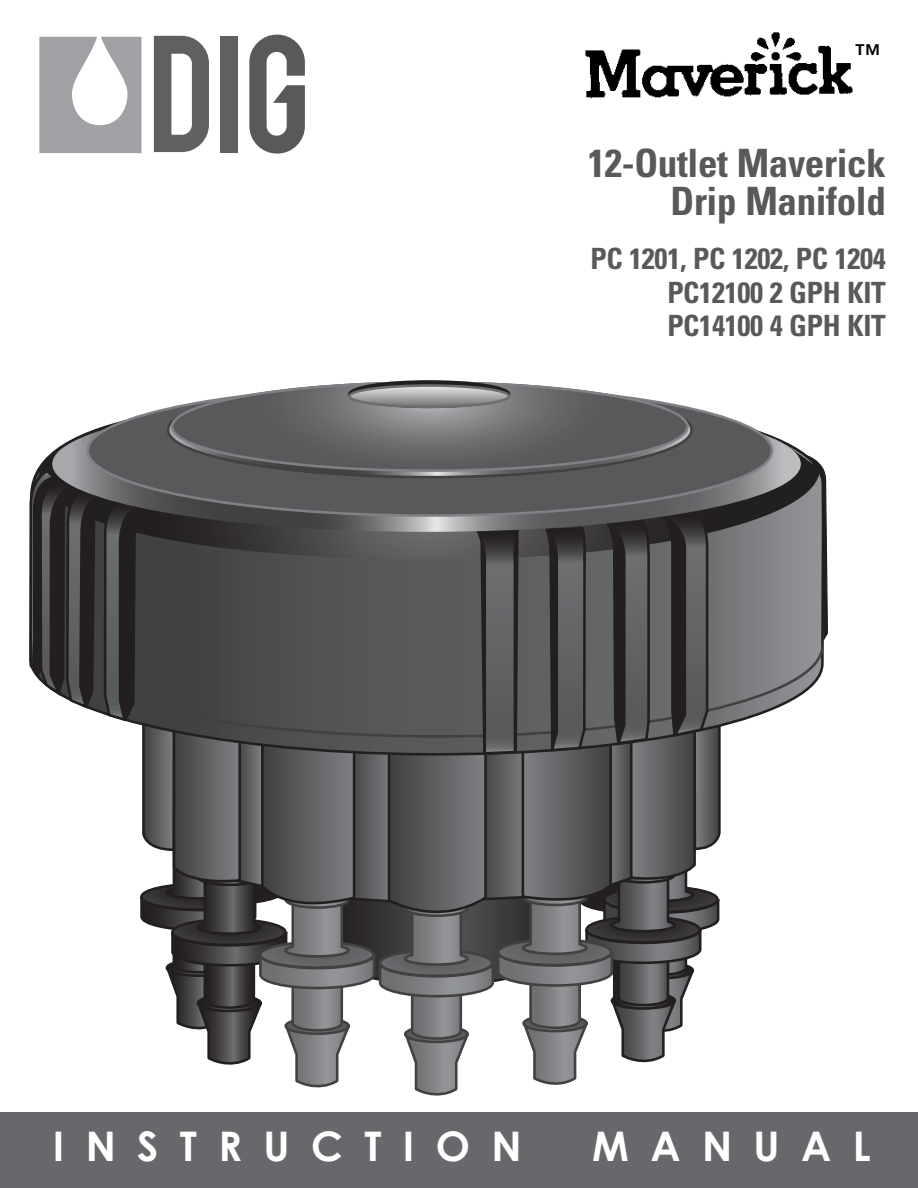
<style>
.page{position:relative;width:918px;height:1188px;background:#fff}
.page>*{position:absolute;margin:0;border:0;box-sizing:border-box;transform-origin:0 0}
.t1{font:700 40.8px "Century Gothic";letter-spacing:.525em;color:#fff}
.t2{font:700 condensed 39px/37.8px "Univers";letter-spacing:-.01em;color:#58595b;text-align:right}
.t3{font:700 condensed 29.4px/33.6px "Univers";letter-spacing:-.01em;color:#58595b}
.t4{font:500 condensed 26.4px "Helvetica Neue";color:#000}
</style>
<div class="page">
<svg style="left:722px;top:561px;width:81px;height:77px;background:#808284"></svg>
<svg style="left:39px;top:450px;width:764px;height:111px;background:#7f8083"></svg>
<svg style="left:722px;top:638px;width:102px;height:89px"></svg>
<svg style="left:803px;top:452px;width:25px;height:191px;background:#78787a"></svg>
<svg style="left:29px;top:467px;width:693px;height:629px"></svg>
<svg style="left:52px;top:432px;width:749px;height:100px;background:#606061"></svg>
<svg style="left:88px;top:407px;width:684px;height:109px;background:#626265"></svg>
<svg style="left:168px;top:406px;width:524px;height:71px;background:#5e5e61"></svg>
<svg style="left:172px;top:383px;width:515px;height:88px;background:#727375"></svg>
<div style="left:349px;top:381px;width:160px;height:26px;background:#231f20;border-radius:50%"></div>
<div style="left:348px;top:380px;width:162px;height:28px;border:3px solid #231f20;border-radius:50%"></div>
<svg style="left:349px;top:386px;width:160px;height:21px;background:#9b9c9d"></svg>
<div style="left:348px;top:384px;width:162px;height:24px;border:3px solid #6d6e70;border-radius:50%"></div>
<img style="left:585px;top:32px;width:268px;height:67px">
<div style="left:0;top:1113px;width:918px;height:75px;background:#67686b"></div>
<svg style="left:154px;top:36px;width:55px;height:116px"></svg>
<div style="left:221px;top:36px;width:17px;height:116px;background:#5f6062"></div>
<svg style="left:249px;top:35px;width:56px;height:119px"></svg>
<svg style="left:39px;top:37px;width:103px;height:116px"></svg>
<p class="t4" style="left:855px;top:38px;width:28px">™</p>
<h2 class="t2" style="left:588px;top:144px;width:299px">12-Outlet Maverick<br>Drip Manifold</h2>
<p class="t3" style="left:667px;top:242px;width:220px;text-indent:-77px">PC 1201, PC 1202, PC 1204<br>PC12100 2 GPH Kit<br>PC14100 4 GPH KIT</p>
<h1 class="t1" style="left:53px;top:1115px;width:470px">INSTRUCTION</h1>
<h1 class="t1" style="left:592px;top:1115px;width:280px">MANUAL</h1>
</div>
